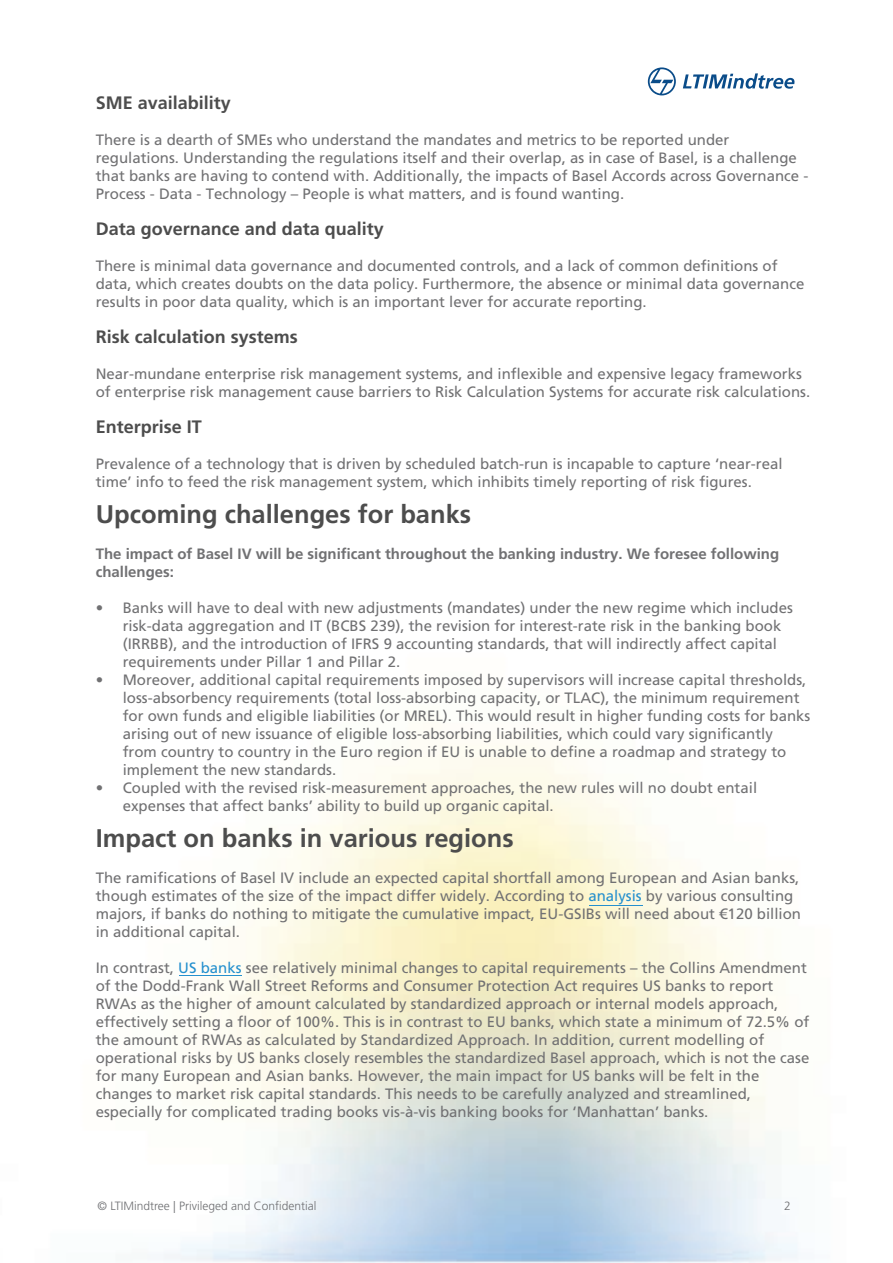
<style>
.page{position:relative;width:893px;height:1263px;background:#fff}
.page>*{position:absolute;margin:0;border:0;box-sizing:border-box;transform-origin:0 0}
.t1{font:700 25.5px "Frutiger LT Pro";color:#4d4d4d}
.t2{font:700 18px "Frutiger LT Pro";color:#4d4d4d}
.t3{font:15px/18px "Frutiger LT Pro";color:#717173}
.t4{font:700 15px/18px "Frutiger LT Pro";color:#717173}
.t5{font:300 12px "Frutiger LT Pro";color:#6e6f72}
.s1{color:#2590ce}
</style>
<div class="page">
<svg style="left:648px;top:67px;width:28px;height:28px"></svg>
<svg style="left:683px;top:73px;width:111px;height:16px"></svg>
<hr style="left:589px;top:905px;width:54px;height:1px;background:#2590ce">
<hr style="left:179px;top:975px;width:63px;height:1px;background:#2590ce">
<p class="t2" style="left:96px;top:92px;width:137px">SME availability</p>
<p class="t3" style="left:96px;top:131px;width:714px">There is a dearth of SMEs who understand the mandates and metrics to be reported under regulations. Understanding the regulations itself and their overlap, as in case of Basel, is a challenge that banks are having to contend with. Additionally, the impacts of Basel Accords across Governance - Process - Data - Technology – People is what matters, and is found wanting.</p>
<p class="t2" style="left:96px;top:218px;width:290px">Data governance and data quality</p>
<p class="t3" style="left:96px;top:257px;width:710px">There is minimal data governance and documented controls, and a lack of common definitions of data, which creates doubts on the data policy. Furthermore, the absence or minimal data governance results in poor data quality, which is an important lever for accurate reporting.</p>
<p class="t2" style="left:96px;top:326px;width:204px">Risk calculation systems</p>
<p class="t3" style="left:96px;top:365px;width:716px">Near-mundane enterprise risk management systems, and inflexible and expensive legacy frameworks of enterprise risk management cause barriers to Risk Calculation Systems for accurate risk calculations.</p>
<p class="t2" style="left:96px;top:416px;width:108px">Enterprise IT</p>
<p class="t3" style="left:96px;top:455px;width:688px">Prevalence of a technology that is driven by scheduled batch-run is incapable to capture ‘near-real time’ info to feed the risk management system, which inhibits timely reporting of risk figures.</p>
<h1 class="t1" style="left:96px;top:499px;width:377px">Upcoming challenges for banks</h1>
<p class="t4" style="left:96px;top:545px;width:685px">The impact of Basel IV will be significant throughout the banking industry. We foresee following challenges:</p>
<p class="t3" style="left:123px;top:599px;width:672px;text-indent:-27px">• Banks will have to deal with new adjustments (mandates) under the new regime which includes risk-data aggregation and IT (BCBS 239), the revision for interest-rate risk in the banking book (IRRBB), and the introduction of IFRS 9 accounting standards, that will indirectly affect capital requirements under Pillar 1 and Pillar 2.</p>
<p class="t3" style="left:123px;top:671px;width:689px;text-indent:-27px">• Moreover, additional capital requirements imposed by supervisors will increase capital thresholds, loss-absorbency requirements (total loss-absorbing capacity, or TLAC), the minimum requirement for own funds and eligible liabilities (or MREL). This would result in higher funding costs for banks arising out of new issuance of eligible loss-absorbing liabilities, which could vary significantly from country to country in the Euro region if EU is unable to define a roadmap and strategy to implement the new standards.</p>
<p class="t3" style="left:123px;top:779px;width:636px;text-indent:-27px">• Coupled with the revised risk-measurement approaches, the new rules will no doubt entail expenses that affect banks’ ability to build up organic capital.</p>
<h1 class="t1" style="left:96px;top:823px;width:419px">Impact on banks in various regions</h1>
<p class="t3" style="left:96px;top:869px;width:707px">The ramifications of Basel IV include an expected capital shortfall among European and Asian banks, though estimates of the size of the impact differ widely. According to <span class="s1">analysis</span> by various consulting majors, if banks do nothing to mitigate the cumulative impact, EU-GSIBs will need about €120 billion in additional capital.</p>
<p class="t3" style="left:96px;top:959px;width:715px">In contrast, <span class="s1">US banks</span> see relatively minimal changes to capital requirements – the Collins Amendment of the Dodd-Frank Wall Street Reforms and Consumer Protection Act requires US banks to report RWAs as the higher of amount calculated by standardized approach or internal models approach, effectively setting a floor of 100%. This is in contrast to EU banks, which state a minimum of 72.5% of the amount of RWAs as calculated by Standardized Approach. In addition, current modelling of operational risks by US banks closely resembles the standardized Basel approach, which is not the case for many European and Asian banks. However, the main impact for US banks will be felt in the changes to market risk capital standards. This needs to be carefully analyzed and streamlined, especially for complicated trading books vis-à-vis banking books for ‘Manhattan’ banks.</p>
<p class="t5" style="left:97px;top:1199px;width:220px">© LTIMindtree | Privileged and Confidential</p>
<p class="t5" style="left:784px;top:1199px;width:8px">2</p>
</div>
